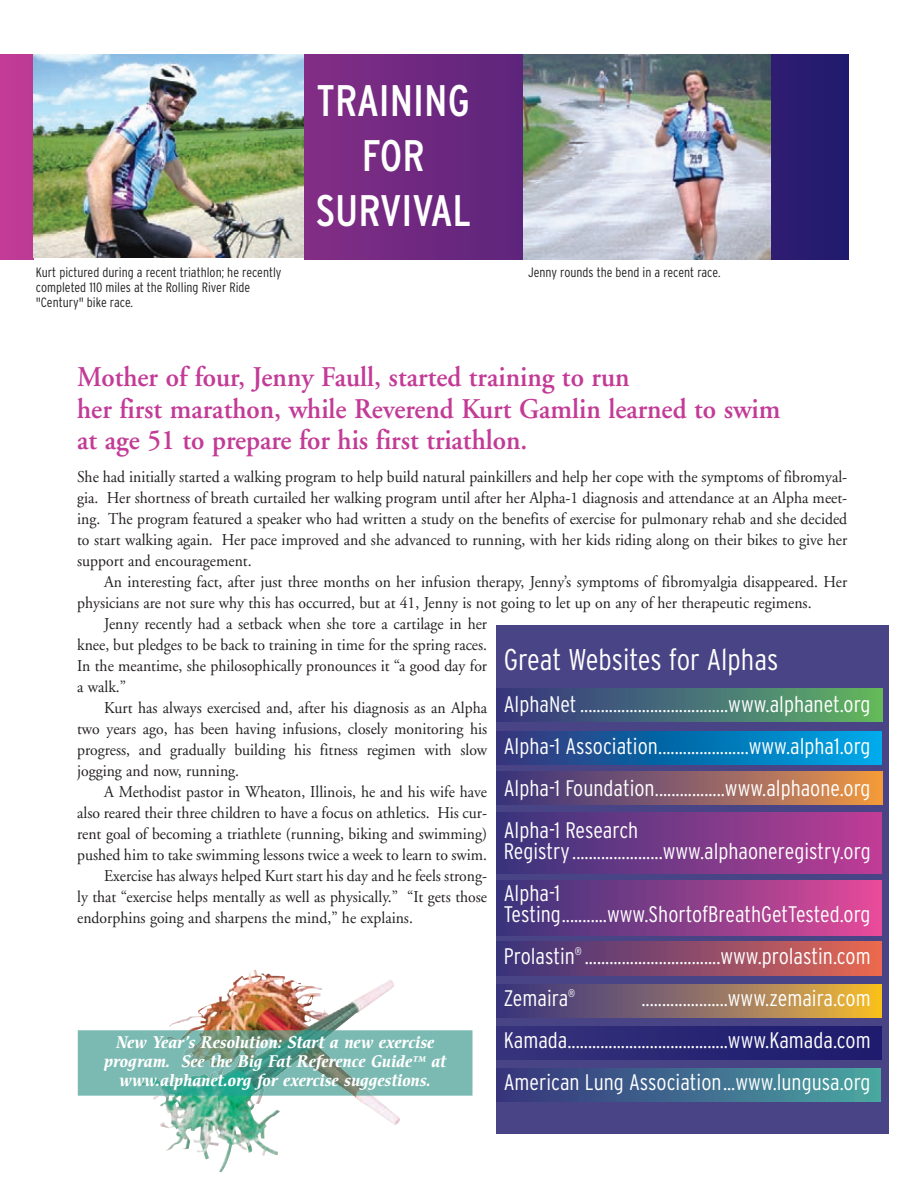
<style>
.page{position:relative;width:918px;height:1188px;background:#fff}
.page>*{position:absolute;margin:0;border:0;box-sizing:border-box;transform-origin:0 0}
.t1{font:condensed 44.1px/55.2px "Interstate";color:#fff;text-align:center}
.t2{font:300 condensed 30px "Interstate";color:#fff}
.t3{font:600 28.5px/31.5px "Adobe Garamond";color:#c33b96;scale:.95 1}
.t4{font:300 condensed 22.5px/42px "Interstate";color:#fff;text-align:justify}
.t5{font:16.5px/21px "Adobe Garamond";color:#231f20;text-align:justify;scale:.95 1}
.t6{font:italic 700 16.5px/19px "Cerigo";color:#fff;text-align:center;scale:.95 1}
.t7{font:300 condensed 13.5px/15px "Interstate";color:#231f20}
.s1{font-size:15px}
</style>
<div class="page">
<img style="left:160px;top:1096px;width:205px;height:76px">
<svg style="left:1px;top:54px;width:847px;height:205px;background:#68297f"></svg>
<div style="left:496px;top:625px;width:393px;height:509px;background:#494485"></div>
<img style="left:34px;top:54px;width:270px;height:204px">
<img style="left:523px;top:54px;width:247px;height:205px">
<div style="left:78px;top:1030px;width:394px;height:66px;background:#7bbab2"></div>
<img style="left:140px;top:1030px;width:233px;height:66px">
<div style="left:496px;top:688px;width:387px;height:34px;background:linear-gradient(to right,#333284,#5fb564)"></div>
<svg style="left:496px;top:731px;width:385px;height:34px;background:#0d6eaf"></svg>
<div style="left:496px;top:772px;width:387px;height:33px;background:linear-gradient(to right,#332f84,#eb9547)"></div>
<div style="left:496px;top:812px;width:385px;height:61px;background:linear-gradient(to right,#37357b,#be3e95)"></div>
<div style="left:496px;top:880px;width:385px;height:55px;background:linear-gradient(to right,#36337b,#e24a99)"></div>
<div style="left:496px;top:942px;width:385px;height:33px;background:linear-gradient(to right,#36317f,#e56753)"></div>
<svg style="left:496px;top:984px;width:385px;height:34px"></svg>
<div style="left:496px;top:1026px;width:385px;height:33px;background:linear-gradient(to right,#37337b,#1c1a6d)"></div>
<div style="left:496px;top:1068px;width:385px;height:33px;background:linear-gradient(to right,#36327c,#4aa6a1)"></div>
<h1 class="t1" style="left:316px;top:73px;width:157px">TRAINING<br>FOR<br>SURVIVAL</h1>
<p class="t7" style="left:36px;top:265px;width:247px">Kurt pictured during a recent triathlon; he recently</p>
<p class="t7" style="left:528px;top:265px;width:194px">Jenny rounds the bend in a recent race.</p>
<p class="t7" style="left:36px;top:280px;width:216px">completed 110 miles at the Rolling River Ride "Century" bike race.</p>
<h3 class="t3" style="left:77px;top:364px;width:742px">Mother of four, Jenny Faull, started training to run<br>her first marathon, while Reverend Kurt Gamlin learned to swim at age 51 to prepare for his first triathlon.</h3>
<p class="t5" style="left:77px;top:468px;width:812px">She had initially started a walking program to help build natural painkillers and help her cope with the symptoms of fibromyal&shy;gia. Her shortness of breath curtailed her walking program until after her Alpha-1 diagnosis and attendance at an Alpha meet&shy;ing. The program featured a speaker who had written a study on the benefits of exercise for pulmonary rehab and she decided to start walking again. Her pace improved and she advanced to running, with her kids riding along on their bikes to give her support and encouragement.</p>
<p class="t5" style="left:104px;top:573px;width:784px">An interesting fact, after just three months on her infusion therapy, Jenny’s symptoms of fibromyalgia disappeared. Her</p>
<p class="t5" style="left:77px;top:594px;width:775px">physicians are not sure why this has occurred, but at 41, Jenny is not going to let up on any of her therapeutic regimens.</p>
<p class="t5" style="left:104px;top:615px;width:405px">Jenny recently had a setback when she tore a cartilage in her</p>
<p class="t5" style="left:77px;top:636px;width:433px">knee, but pledges to be back to training in time for the spring races.</p>
<p class="t5" style="left:77px;top:657px;width:433px">In the meantime, she philosophically pronounces it “a good day for</p>
<p class="t5" style="left:77px;top:678px;width:53px">a walk.”</p>
<p class="t5" style="left:104px;top:699px;width:405px">Kurt has always exercised and, after his diagnosis as an Alpha</p>
<p class="t5" style="left:77px;top:720px;width:433px">two years ago, has been having infusions, closely monitoring his</p>
<p class="t5" style="left:77px;top:741px;width:433px">progress, and gradually building his fitness regimen with slow</p>
<p class="t5" style="left:77px;top:762px;width:172px">jogging and now, running.</p>
<p class="t5" style="left:104px;top:783px;width:405px">A Methodist pastor in Wheaton, Illinois, he and his wife have</p>
<p class="t5" style="left:77px;top:804px;width:433px">also reared their three children to have a focus on athletics. His cur-</p>
<p class="t5" style="left:77px;top:825px;width:433px">rent goal of becoming a triathlete (running, biking and swimming)</p>
<p class="t5" style="left:77px;top:846px;width:433px">pushed him to take swimming lessons twice a week to learn to swim.</p>
<p class="t5" style="left:104px;top:867px;width:405px">Exercise has always helped Kurt start his day and he feels strong-</p>
<p class="t5" style="left:77px;top:888px;width:433px">ly that “exercise helps mentally as well as physically.” “It gets those</p>
<p class="t5" style="left:77px;top:909px;width:355px">endorphins going and sharpens the mind,” he explains.</p>
<h2 class="t2" style="left:504px;top:642px;width:276px">Great Websites for Alphas</h2>
<h3 class="t4" style="left:504px;top:683px;width:368px">AlphaNet ....................................www.alphanet.org Alpha-1 Association......................www.alpha1.org Alpha-1 Foundation.................www.alphaone.org Alpha-1 Research</h3>
<h3 class="t4" style="left:504px;top:830px;width:368px">Registry......................www.alphaoneregistry.org<br>Alpha-1</h3>
<h3 class="t4" style="left:504px;top:893px;width:368px">Testing...........www.ShortofBreathGetTested.org Prolastin<sup>®</sup> .................................www.prolastin.com Zemaira<sup>®</sup></h3>
<h3 class="t4" style="left:504px;top:977px;width:368px;text-indent:138px">.....................www.zemaira.com Kamada.......................................www.Kamada.com American Lung Association...www.lungusa.org</h3>
<p class="t6" style="left:104px;top:1034px;width:362px">New Year’s Resolution: Start a new exercise program. See the Big Fat Reference Guide<span class="s1">™</span> at www.alphanet.org for exercise suggestions.</p>
</div>
